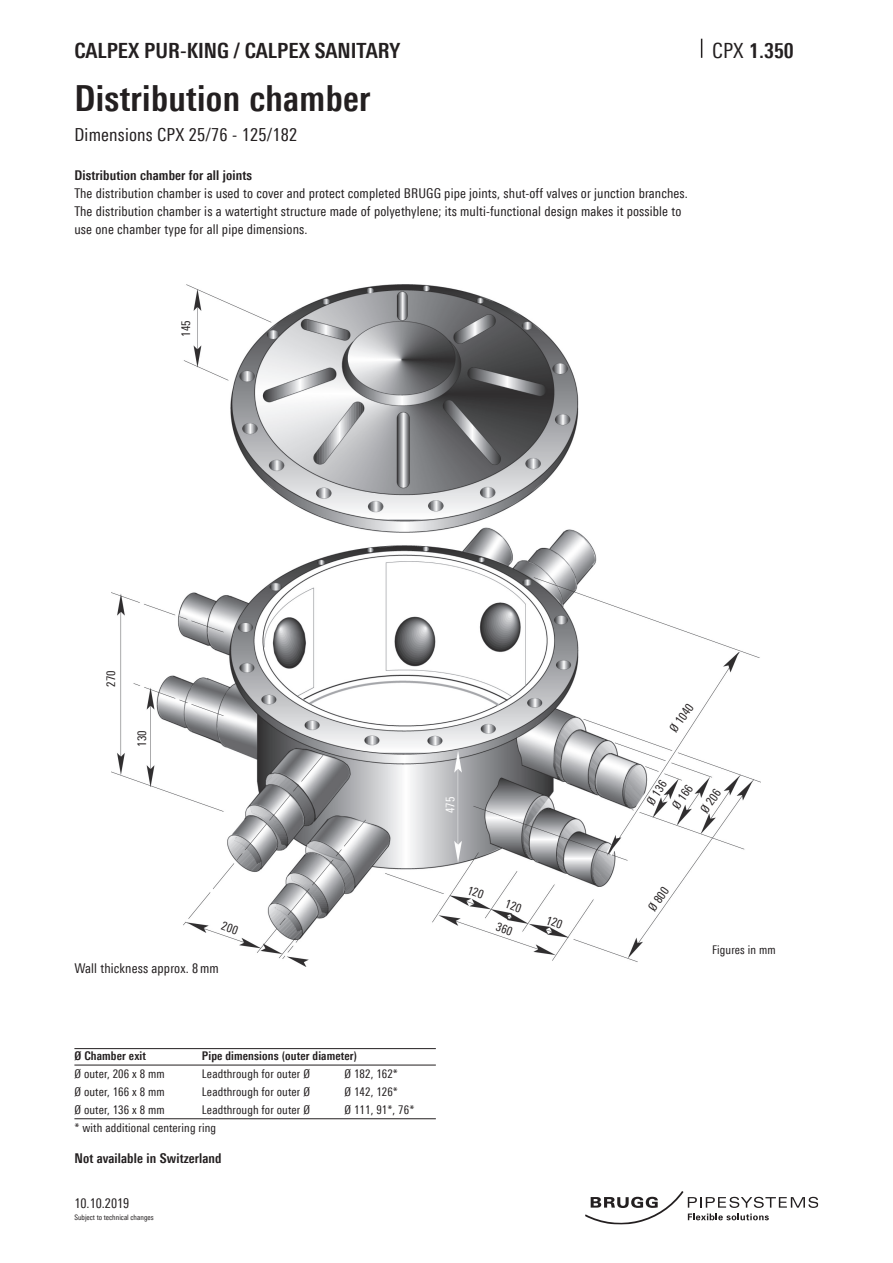
<style>
.page{position:relative;width:893px;height:1263px;background:#fff}
.page>*{position:absolute;margin:0;border:0;box-sizing:border-box;transform-origin:0 0}
.t1{font:700 36px "Linotype Univers 620 Cn";letter-spacing:.01em;color:#231f20}
.t2{font:700 21px "Linotype Univers 620 Cn";color:#231f20}
.t3{font:18px "Linotype Univers 420 Cn";letter-spacing:.01em;color:#231f20}
.t4{font:13.5px/18px "Linotype Univers 420 Cn";letter-spacing:.01em;color:#231f20}
.t5{font:700 13.5px "Linotype Univers 620 Cn";letter-spacing:.01em;color:#231f20}
.t6{font:12px "Linotype Univers 420 Cn";letter-spacing:.01em;color:#231f20}
.t7{font:700 12px "Linotype Univers 620 Cn";letter-spacing:.01em;color:#231f20}
.t8{font:12px "Linotype Univers 420 Cn";color:#fff}
.t9{font:7.5px "Linotype Univers 420 Cn";color:#231f20}
.s1{font-family:"Linotype Univers 420 Cn";font-weight:400}
</style>
<div class="page">
<svg style="left:701px;top:39px;width:1px;height:19px"></svg>
<svg style="left:585px;top:1191px;width:233px;height:33px"></svg>
<hr style="left:74px;top:1048px;width:362px;height:1px;background:#231f20">
<hr style="left:74px;top:1065px;width:362px;height:1px;background:#231f20">
<hr style="left:74px;top:1118px;width:362px;height:1px;background:#231f20">
<img style="left:111px;top:285px;width:650px;height:681px">
<svg style="left:221px;top:921px;width:18px;height:13px"></svg>
<svg style="left:467px;top:886px;width:17px;height:13px"></svg>
<svg style="left:505px;top:899px;width:17px;height:14px"></svg>
<svg style="left:546px;top:916px;width:17px;height:13px"></svg>
<svg style="left:496px;top:922px;width:17px;height:13px"></svg>
<h2 class="t2" style="left:74px;top:38px;width:327px">CALPEX PUR-KING / CALPEX SANITARY</h2>
<h2 class="t2" style="left:712px;top:38px;width:83px"><span class="s1">CPX</span> 1.350</h2>
<h1 class="t1" style="left:74px;top:77px;width:298px">Distribution chamber</h1>
<h3 class="t3" style="left:74px;top:124px;width:224px">Dimensions CPX 25/76 - 125/182</h3>
<p class="t5" style="left:74px;top:167px;width:179px">Distribution chamber for all joints</p>
<p class="t4" style="left:74px;top:184px;width:615px">The distribution chamber is used to cover and protect completed BRUGG pipe joints, shut-off valves or junction branches.<br>The distribution chamber is a watertight structure made of polyethylene; its multi-functional design makes it possible to use one chamber type for all pipe dimensions.</p>
<p class="t6" style="left:179px;top:337px;width:18px;rotate:-90deg">145</p>
<p class="t6" style="left:104px;top:687px;width:18px;rotate:-90deg">270</p>
<p class="t6" style="left:135px;top:747px;width:18px;rotate:-90deg">130</p>
<p class="t8" style="left:443px;top:813px;width:18px;rotate:-90deg">475</p>
<p class="t4" style="left:74px;top:959px;width:146px">Wall thickness approx. 8mm</p>
<p class="t7" style="left:74px;top:1048px;width:73px">Ø Chamber exit</p>
<p class="t7" style="left:202px;top:1048px;width:157px">Pipe dimensions (outer diameter)</p>
<p class="t6" style="left:74px;top:1066px;width:92px">Ø outer, 206 x 8 mm</p>
<p class="t6" style="left:202px;top:1066px;width:110px">Leadthrough for outer Ø</p>
<p class="t6" style="left:344px;top:1066px;width:55px">Ø 182, 162*</p>
<p class="t6" style="left:74px;top:1084px;width:92px">Ø outer, 166 x 8 mm</p>
<p class="t6" style="left:202px;top:1084px;width:110px">Leadthrough for outer Ø</p>
<p class="t6" style="left:344px;top:1084px;width:55px">Ø 142, 126*</p>
<p class="t6" style="left:74px;top:1102px;width:92px">Ø outer, 136 x 8 mm</p>
<p class="t6" style="left:202px;top:1102px;width:110px">Leadthrough for outer Ø</p>
<p class="t6" style="left:344px;top:1102px;width:71px">Ø 111, 91*, 76*</p>
<p class="t6" style="left:74px;top:1120px;width:143px">* with additional centering ring</p>
<p class="t5" style="left:74px;top:1150px;width:149px">Not available in Switzerland</p>
<p class="t4" style="left:74px;top:1194px;width:56px">10.10.2019</p>
<p class="t9" style="left:74px;top:1213px;width:81px">Subject to technical changes</p>
<p class="t6" style="left:667px;top:727px;width:33px;rotate:-55deg">Ø 1040</p>
<p class="t6" style="left:644px;top:799px;width:28px;rotate:-56deg">Ø 136</p>
<p class="t6" style="left:669px;top:803px;width:28px;rotate:-55deg">Ø 166</p>
<p class="t6" style="left:698px;top:807px;width:28px;rotate:-55deg">Ø 206</p>
<p class="t6" style="left:645px;top:906px;width:28px;rotate:-55deg">Ø 800</p>
<p class="t6" style="left:712px;top:942px;width:65px">Figures in mm</p>
</div>
